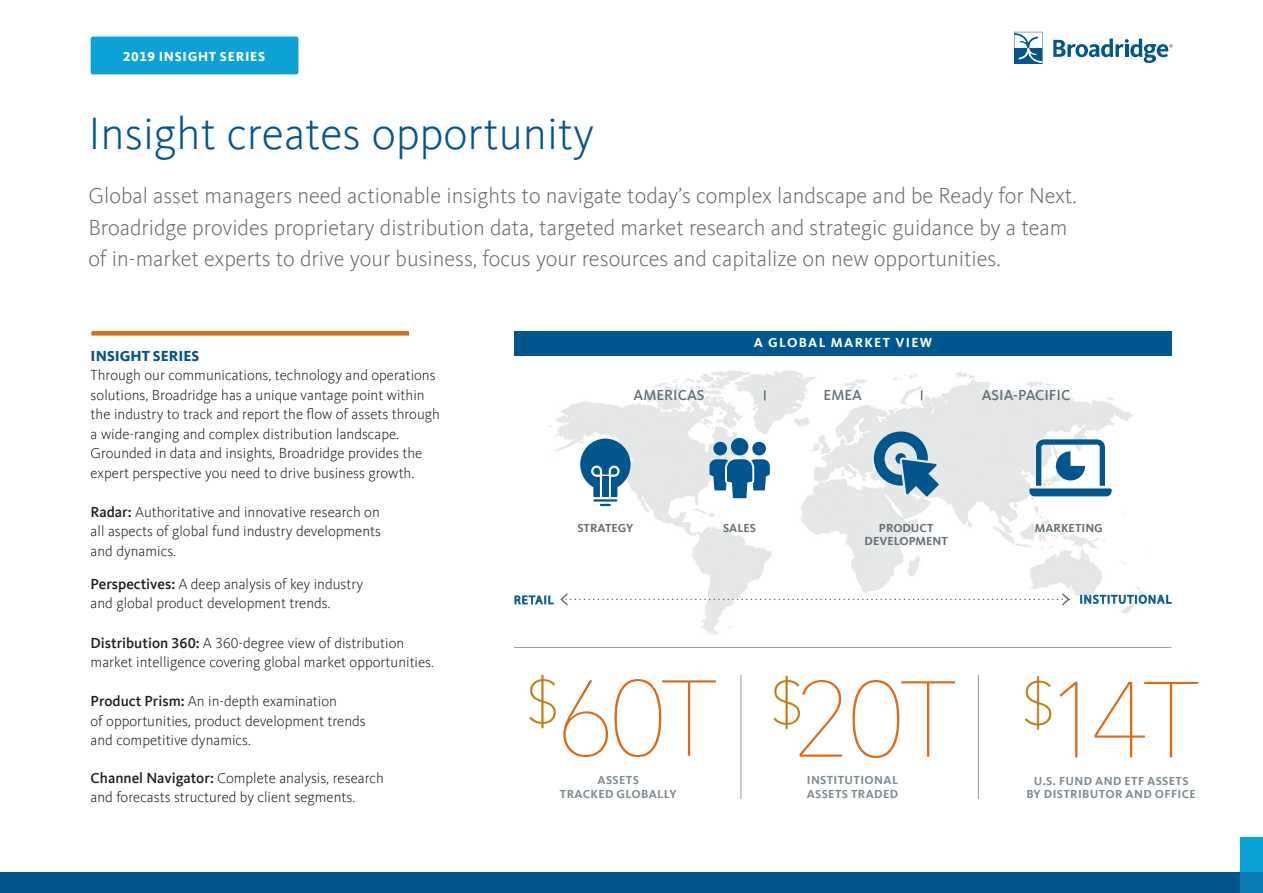
<style>
.page{position:relative;width:1263px;height:893px;background:#fff}
.page>*{position:absolute;margin:0;border:0;box-sizing:border-box;transform-origin:0 0}
.t1{font:200 106.5px "Avenir Next";letter-spacing:-.07em;color:#d96c1b}
.t2{font:200 60px "Avenir Next";color:#d96c1b}
.t3{font:300 46.5px "Kievit Offc";color:#00568d}
.t4{font:300 22.5px/31.5px "Kievit Offc";color:#6c6d6d}
.t5{font:300 15px/19.5px "Kievit Offc";color:#231f20}
.t6{font:500 15px "Kievit Offc";color:#667279}
.t7{font:800 15px "Kievit Offc";color:#00568d}
.t8{font:800 13.5px "Kievit Offc";letter-spacing:.05em;color:#fff}
.t9{font:700 13.5px "Kievit Offc";letter-spacing:.1em;color:#fff}
.t10{font:700 12px/13.5px "Kievit Offc";letter-spacing:.03em;color:#808c92;text-align:center}
.t11{font:700 12px/13.5px "Kievit Offc";color:#667279;text-align:center}
.t12{font:12px "Myriad Pro";letter-spacing:.1em;color:#00568d}
.s1{font-weight:500}
</style>
<div class="page">
<div style="left:514px;top:331px;width:657px;height:25px;background:#00568d"></div>
<img style="left:548px;top:370px;width:599px;height:265px">
<svg style="left:1053px;top:39px;width:120px;height:24px"></svg>
<svg style="left:1014px;top:32px;width:28px;height:32px"></svg>
<div style="left:1240px;top:837px;width:23px;height:36px;background:#0ca2d7"></div>
<hr style="left:740px;top:675px;width:1px;height:124px;background:#989999">
<hr style="left:514px;top:647px;width:657px;height:1px;background:#989999">
<hr style="left:978px;top:675px;width:1px;height:124px;background:#989999">
<svg style="left:529px;top:674px;width:27px;height:54px"></svg>
<svg style="left:1080px;top:594px;width:91px;height:10px"></svg>
<div style="left:91px;top:37px;width:207px;height:37px;background:#0ca2d7;border-radius:2px"></div>
<div style="left:713px;top:442px;width:14px;height:13px;background:#00568d;border-radius:50%"></div>
<div style="left:752px;top:442px;width:14px;height:13px;background:#00568d;border-radius:50%"></div>
<svg style="left:709px;top:459px;width:61px;height:39px"></svg>
<div style="left:731px;top:438px;width:17px;height:17px;background:#00568d;border-radius:50%"></div>
<svg style="left:874px;top:431px;width:65px;height:65px;background:#749fbb"></svg>
<div style="left:91px;top:331px;width:318px;height:5px;background:#d96c1b"></div>
<div style="left:0;top:873px;width:1240px;height:20px;background:#00568d"></div>
<div style="left:1240px;top:873px;width:23px;height:20px;background:#0a7bb7"></div>
<svg style="left:515px;top:592px;width:556px;height:15px"></svg>
<svg style="left:1024px;top:676px;width:28px;height:54px"></svg>
<svg style="left:773px;top:675px;width:27px;height:54px"></svg>
<svg style="left:580px;top:439px;width:50px;height:58px"></svg>
<hr style="left:593px;top:499px;width:24px;height:3px;background:#00568d">
<svg style="left:600px;top:504px;width:11px;height:2px"></svg>
<svg style="left:1029px;top:439px;width:82px;height:57px"></svg>
<p class="t8" style="left:123px;top:48px;width:144px">2019 INSIGHT SERIES</p>
<h3 class="t3" style="left:88px;top:108px;width:507px">Insight creates opportunity</h3>
<p class="t4" style="left:88px;top:181px;width:990px">Global asset managers need actionable insights to navigate today’s complex landscape and be Ready for Next.<br>Broadridge provides proprietary distribution data, targeted market research and strategic guidance by a team of in-market experts to drive your business, focus your resources and capitalize on new opportunities.</p>
<p class="t7" style="left:91px;top:347px;width:110px">INSIGHT SERIES</p>
<p class="t5" style="left:91px;top:366px;width:351px">Through our communications, technology and operations solutions, Broadridge has a unique vantage point within the industry to track and report the flow of assets through a wide-ranging and complex distribution landscape.<br>Grounded in data and insights, Broadridge provides the expert perspective you need to drive business growth.</p>
<p class="t5" style="left:91px;top:502px;width:292px;text-align:justify"><span class="s1">Radar:</span> Authoritative and innovative research on all aspects of global fund industry developments and dynamics.</p>
<p class="t5" style="left:91px;top:574px;width:274px"><span class="s1">Perspectives:</span> A deep analysis of key industry and global product development trends.</p>
<p class="t5" style="left:91px;top:633px;width:345px"><span class="s1">Distribution 360:</span> A 360-degree view of distribution market intelligence covering global market opportunities.</p>
<p class="t5" style="left:91px;top:691px;width:277px"><span class="s1">Product Prism:</span> An in-depth examination<br>of opportunities, product development trends and competitive dynamics.</p>
<p class="t5" style="left:91px;top:768px;width:295px"><span class="s1">Channel Navigator:</span> Complete analysis, research and forecasts structured by client segments.</p>
<p class="t9" style="left:754px;top:335px;width:180px">A GLOBAL MARKET VIEW</p>
<p class="t6" style="left:633px;top:387px;width:72px">AMERICAS</p>
<p class="t6" style="left:823px;top:387px;width:40px">EMEA</p>
<p class="t6" style="left:982px;top:387px;width:90px">ASIA-PACIFIC</p>
<p class="t11" style="left:577px;top:521px;width:57px">STRATEGY</p>
<p class="t11" style="left:1035px;top:521px;width:69px">MARKETING</p>
<p class="t11" style="left:723px;top:521px;width:35px">SALES</p>
<p class="t11" style="left:865px;top:521px;width:85px">PRODUCT<br>DEVELOPMENT</p>
<p class="t12" style="left:514px;top:593px;width:41px">RETAIL</p>
<p class="t12" style="left:1080px;top:592px;width:93px">INSTITUTIONAL</p>
<h1 class="t1" style="left:526px;top:629px;width:193px"><sup>$</sup>60T</h1>
<p class="t10" style="left:560px;top:773px;width:118px">ASSETS<br>TRACKED GLOBALLY</p>
<h1 class="t1" style="left:771px;top:630px;width:188px"><sup>$</sup>20T</h1>
<p class="t10" style="left:807px;top:773px;width:93px;text-align:left">INSTITUTIONAL<br>ASSETS TRADED</p>
<h2 class="t2" style="left:1022px;top:653px;width:35px">$</h2>
<h1 class="t1" style="left:1044px;top:630px;width:157px">14T</h1>
<p class="t10" style="left:1026px;top:787px;width:171px">BY DISTRIBUTOR AND OFFICE</p>
<p class="t10" style="left:1034px;top:774px;width:156px">U.S. FUND AND ETF ASSETS</p>
</div>
